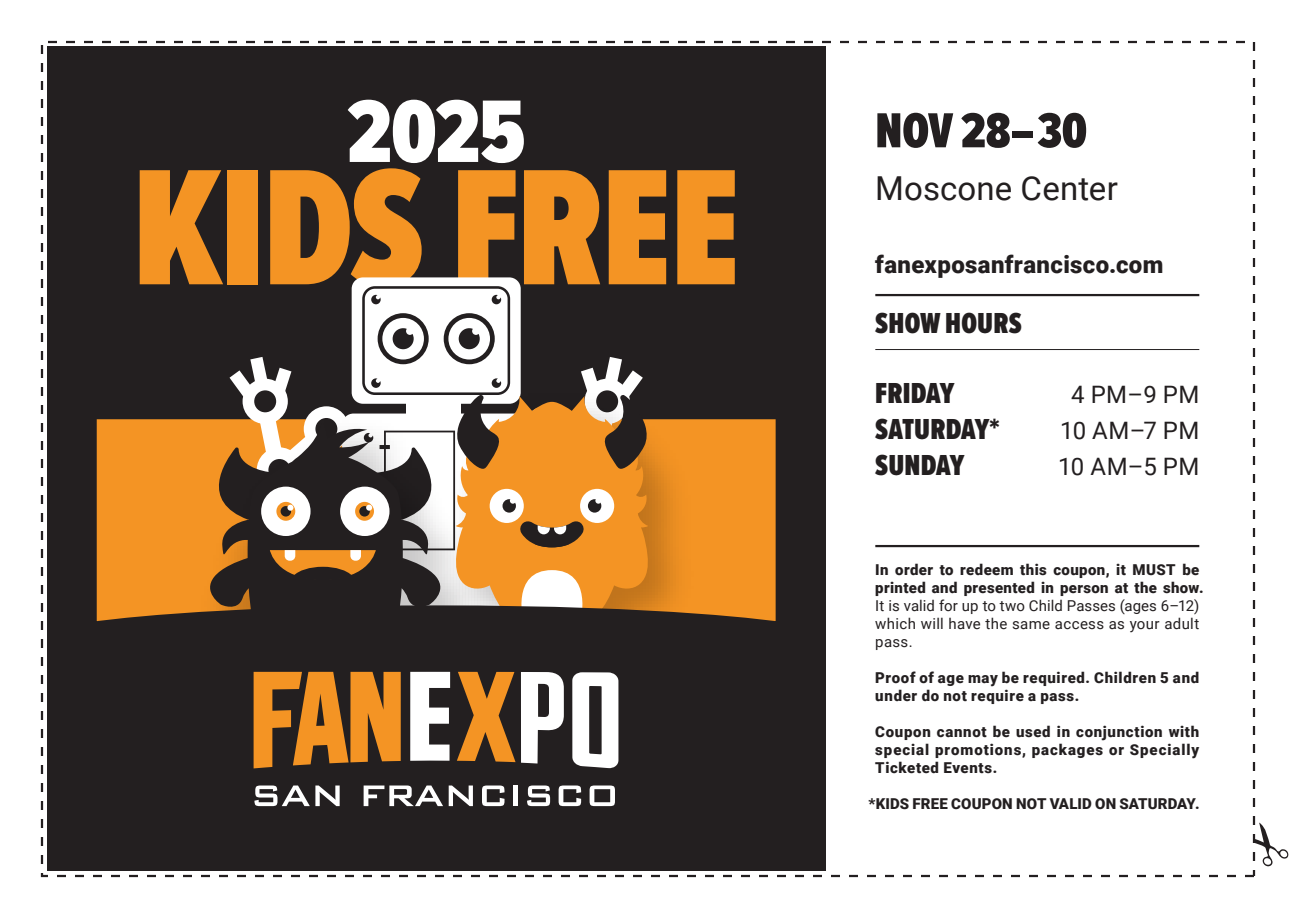
<style>
.page{position:relative;width:1296px;height:918px;background:#fff}
.page>*{position:absolute;margin:0;border:0;box-sizing:border-box;transform-origin:0 0}
.t1{font:900 171px "Proxima Nova Ex Cn";letter-spacing:-.01em;color:#f49424}
.t2{font:900 92.1px "Proxima Nova Ex Cn";color:#fff}
.t3{font:900 51px "Proxima Nova Ex Cn";letter-spacing:-.005em;color:#231f20}
.t4{font:33px "Roboto";letter-spacing:.005em;color:#231f20}
.t5{font:900 30px "Proxima Nova Ex Cn";color:#231f20}
.t6{font:900 24px "Roboto";letter-spacing:.015em;color:#231f20}
.t7{font:24px "Roboto";letter-spacing:.015em;color:#231f20}
.t8{font:900 15px/18px "Roboto";letter-spacing:.035em;color:#231f20}
.t9{font:15px/18px "Roboto";letter-spacing:.02em;color:#231f20;text-align:justify}
.t10{font:900 15px "Roboto";letter-spacing:.01em;color:#231f20}
</style>
<div class="page">
<div style="left:47px;top:46px;width:779px;height:826px;background:#231f20"></div>
<svg style="left:96px;top:277px;width:680px;height:345px"></svg>
<svg style="left:253px;top:671px;width:366px;height:98px"></svg>
<svg style="left:254px;top:786px;width:86px;height:20px"></svg>
<svg style="left:364px;top:786px;width:79px;height:20px"></svg>
<svg style="left:449px;top:786px;width:24px;height:20px"></svg>
<svg style="left:482px;top:786px;width:23px;height:20px"></svg>
<div style="left:513px;top:786px;width:5px;height:20px;background:#fff"></div>
<svg style="left:527px;top:786px;width:23px;height:20px"></svg>
<svg style="left:559px;top:786px;width:22px;height:20px"></svg>
<svg style="left:590px;top:786px;width:25px;height:20px"></svg>
<hr style="left:875px;top:349px;width:324px;height:1px;background:#231f20">
<hr style="left:875px;top:545px;width:324px;height:2px;background:#231f20">
<hr style="left:875px;top:294px;width:324px;height:2px;background:#231f20">
<svg style="left:1255px;top:823px;width:34px;height:43px"></svg>
<h2 class="t2" style="left:347px;top:64px;width:180px">2025</h2>
<h1 class="t1" style="left:133px;top:103px;width:608px">KIDS FREE</h1>
<h3 class="t3" style="left:875px;top:93px;width:213px">NOV 28–30</h3>
<h3 class="t4" style="left:875px;top:165px;width:244px">Moscone Center</h3>
<h3 class="t6" style="left:875px;top:247px;width:290px">fanexposanfrancisco.com</h3>
<h3 class="t5" style="left:875px;top:301px;width:148px">SHOW HOURS</h3>
<h3 class="t5" style="left:875px;top:371px;width:81px">FRIDAY</h3>
<h3 class="t7" style="left:1071px;top:377px;width:130px">4 PM–9 PM</h3>
<h3 class="t5" style="left:875px;top:407px;width:126px">SATURDAY*</h3>
<h3 class="t7" style="left:1060px;top:413px;width:141px">10 AM–7 PM</h3>
<h3 class="t5" style="left:875px;top:443px;width:91px">SUNDAY</h3>
<h3 class="t7" style="left:1058px;top:449px;width:143px">10 AM–5 PM</h3>
<p class="t8" style="left:875px;top:560px;width:330px">In order to redeem this coupon, it MUST be printed and presented in person at the show.</p>
<p class="t9" style="left:875px;top:596px;width:326px">It is valid for up to two Child Passes (ages 6–12) which will have the same access as your adult pass.</p>
<p class="t8" style="left:875px;top:668px;width:325px">Proof of age may be required. Children 5 and under do not require a pass.</p>
<p class="t8" style="left:875px;top:722px;width:325px;text-align:justify">Coupon cannot be used in conjunction with special promotions, packages or Specially Ticketed Events.</p>
<p class="t10" style="left:869px;top:793px;width:333px">*KIDS FREE COUPON NOT VALID ON SATURDAY.</p>
</div>
